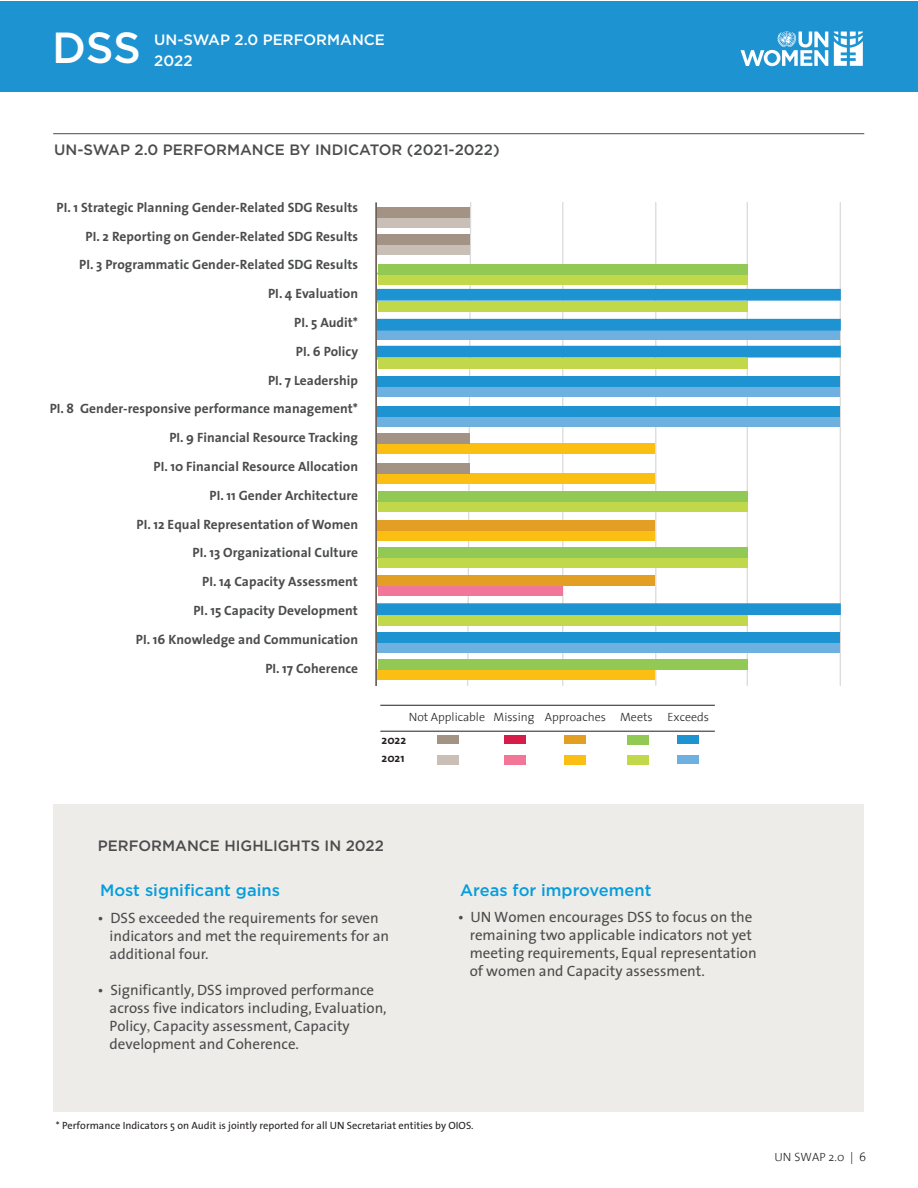
<style>
.page{position:relative;width:918px;height:1188px;background:#fff}
.page>*{position:absolute;margin:0;border:0;box-sizing:border-box;transform-origin:0 0}
.t1{font:500 43.5px "Gotham";color:#fff}
.t2{font:500 16.5px "Gotham";color:#069ddc}
.t3{font:15px/18px "The Sans";color:#4b4c4d}
.t4{font:500 15px "Gotham";color:#4b4c4d}
.t5{font:500 15px "Gotham";color:#fff}
.t6{font:700 13.5px/28.8px "The Sans";letter-spacing:.005em;color:#4b4c4d;text-align:right}
.t7{font:300 12px "The Sans";color:#231f20}
.t8{font:700 12px "The Sans";color:#231f20}
.t9{font:10.5px "The Sans";color:#231f20}
.s1{font-family:"Minion Pro"}
</style>
<div class="page">
<div style="left:53px;top:804px;width:810px;height:308px;background:#eeece8"></div>
<hr style="left:53px;top:133px;width:811px;height:1px;background:#4b4c4d">
<div style="left:0;top:1px;width:918px;height:90px;background:#1e93d2"></div>
<svg style="left:741px;top:31px;width:87px;height:35px"></svg>
<svg style="left:834px;top:32px;width:29px;height:34px"></svg>
<div style="left:437px;top:736px;width:22px;height:8px;background:#a29384"></div>
<div style="left:504px;top:736px;width:21px;height:8px;background:#d41d49"></div>
<div style="left:564px;top:736px;width:22px;height:8px;background:#e29f23"></div>
<div style="left:627px;top:735px;width:22px;height:9px;background:#92c954"></div>
<div style="left:678px;top:736px;width:21px;height:8px;background:#1e93d2"></div>
<div style="left:437px;top:755px;width:22px;height:10px;background:#cabfb6"></div>
<div style="left:504px;top:755px;width:21px;height:10px;background:#f17698"></div>
<div style="left:564px;top:755px;width:22px;height:10px;background:#fbbf14"></div>
<div style="left:627px;top:755px;width:22px;height:10px;background:#c2d84b"></div>
<div style="left:678px;top:755px;width:21px;height:8px;background:#6eb1e1"></div>
<hr style="left:380px;top:731px;width:335px;height:1px;background:#231f20">
<hr style="left:380px;top:705px;width:335px;height:1px;background:#231f20">
<svg style="left:466px;top:202px;width:375px;height:484px"></svg>
<hr style="left:375px;top:202px;width:2px;height:484px;background:#594a41">
<div style="left:378px;top:217px;width:92px;height:10px;background:#cabfb6"></div>
<div style="left:378px;top:244px;width:92px;height:10px;background:#cabfb6"></div>
<div style="left:378px;top:274px;width:370px;height:10px;background:#c2d84b"></div>
<div style="left:378px;top:301px;width:370px;height:10px;background:#c2d84b"></div>
<div style="left:378px;top:329px;width:462px;height:11px;background:#6eb1e1"></div>
<div style="left:378px;top:358px;width:370px;height:10px;background:#c2d84b"></div>
<div style="left:378px;top:386px;width:462px;height:11px;background:#6eb1e1"></div>
<div style="left:378px;top:416px;width:462px;height:11px;background:#6eb1e1"></div>
<div style="left:378px;top:443px;width:277px;height:10px;background:#fbbf14"></div>
<div style="left:378px;top:473px;width:277px;height:10px;background:#fbbf14"></div>
<div style="left:378px;top:502px;width:370px;height:10px;background:#c2d84b"></div>
<div style="left:378px;top:530px;width:277px;height:10px;background:#fbbf14"></div>
<div style="left:378px;top:557px;width:370px;height:10px;background:#c2d84b"></div>
<div style="left:378px;top:585px;width:185px;height:11px;background:#f17698"></div>
<div style="left:378px;top:615px;width:370px;height:11px;background:#c2d84b"></div>
<div style="left:378px;top:642px;width:462px;height:11px;background:#6eb1e1"></div>
<div style="left:378px;top:669px;width:277px;height:11px;background:#fbbf14"></div>
<div style="left:378px;top:207px;width:92px;height:11px;background:#a29384"></div>
<div style="left:378px;top:234px;width:92px;height:10px;background:#a29384"></div>
<div style="left:378px;top:264px;width:370px;height:10px;background:#92c954"></div>
<div style="left:377px;top:289px;width:464px;height:12px;background:#1e93d2;border:2px solid #1e93d2"></div>
<div style="left:377px;top:319px;width:464px;height:12px;background:#1e93d2;border:2px solid #1e93d2"></div>
<div style="left:377px;top:346px;width:464px;height:12px;background:#1e93d2;border:2px solid #1e93d2"></div>
<div style="left:378px;top:376px;width:462px;height:11px;background:#1e93d2"></div>
<div style="left:378px;top:406px;width:462px;height:11px;background:#1e93d2"></div>
<div style="left:378px;top:433px;width:92px;height:11px;background:#a29384"></div>
<div style="left:378px;top:463px;width:92px;height:11px;background:#a29384"></div>
<div style="left:378px;top:492px;width:370px;height:10px;background:#92c954"></div>
<div style="left:378px;top:520px;width:277px;height:10px;background:#e29f23"></div>
<div style="left:378px;top:547px;width:370px;height:10px;background:#92c954"></div>
<div style="left:378px;top:576px;width:277px;height:10px;background:#e29f23"></div>
<div style="left:377px;top:603px;width:464px;height:12px;background:#1e93d2;border:2px solid #1e93d2"></div>
<div style="left:378px;top:633px;width:462px;height:10px;background:#1e93d2"></div>
<div style="left:378px;top:659px;width:370px;height:11px;background:#92c954"></div>
<h1 class="t1" style="left:52px;top:20px;width:90px">DSS</h1>
<p class="t5" style="left:154px;top:29px;width:232px">UN-SWAP 2.0 PERFORMANCE</p>
<p class="t5" style="left:154px;top:50px;width:40px">2022</p>
<p class="t4" style="left:54px;top:140px;width:447px">UN-SWAP 2.0 PERFORMANCE BY INDICATOR (2021-2022)</p>
<p class="t6" style="left:50px;top:193px;width:310px">PI. 1 Strategic Planning Gender-Related SDG Results<br>PI. 2 Reporting on Gender-Related SDG Results<br>PI. 3 Programmatic Gender-Related SDG Results<br>PI. 4 Evaluation<br>PI. 5 Audit*<br>PI. 6 Policy<br>PI. 7 Leadership<br>PI. 8 Gender-responsive performance management*<br>PI. 9 Financial Resource Tracking<br>PI. 10 Financial Resource Allocation<br>PI. 11 Gender Architecture<br>PI. 12 Equal Representation of Women<br>PI. 13 Organizational Culture<br>PI. 14 Capacity Assessment<br>PI. 15 Capacity Development<br>PI. 16 Knowledge and Communication<br>PI. 17 Coherence</p>
<p class="t7" style="left:409px;top:707px;width:78px">Not Applicable</p>
<p class="t8" style="left:382px;top:730px;width:26px">2022</p>
<p class="t8" style="left:382px;top:748px;width:24px">2021</p>
<p class="t7" style="left:494px;top:707px;width:217px">Missing Approaches Meets Exceeds</p>
<p class="t4" style="left:98px;top:836px;width:288px">PERFORMANCE HIGHLIGHTS IN 2022</p>
<p class="t2" style="left:100px;top:880px;width:181px">Most significant gains</p>
<p class="t3" style="left:110px;top:909px;width:281px;text-indent:-12px">• DSS exceeded the requirements for seven indicators and met the requirements for an additional four.</p>
<p class="t3" style="left:110px;top:981px;width:279px;text-indent:-12px">• Significantly, DSS improved performance across five indicators including, Evaluation, Policy<span class="s1">,</span> Capacity assessment, Capacity development and Coherence.</p>
<p class="t2" style="left:460px;top:880px;width:193px">Areas for improvement</p>
<p class="t3" style="left:470px;top:907px;width:289px;text-indent:-12px">• UN Women encourages DSS to focus on the remaining two applicable indicators not yet meeting requirements, Equal representation of women and Capacity assessment.</p>
<p class="t9" style="left:56px;top:1117px;width:419px">* Performance Indicators 5 on Audit <span class="s1">i</span>s jointly reported for all UN Secretariat entities by OIOS.</p>
<p class="t7" style="left:774px;top:1147px;width:93px">UN SWAP 2.0 | 6</p>
</div>
